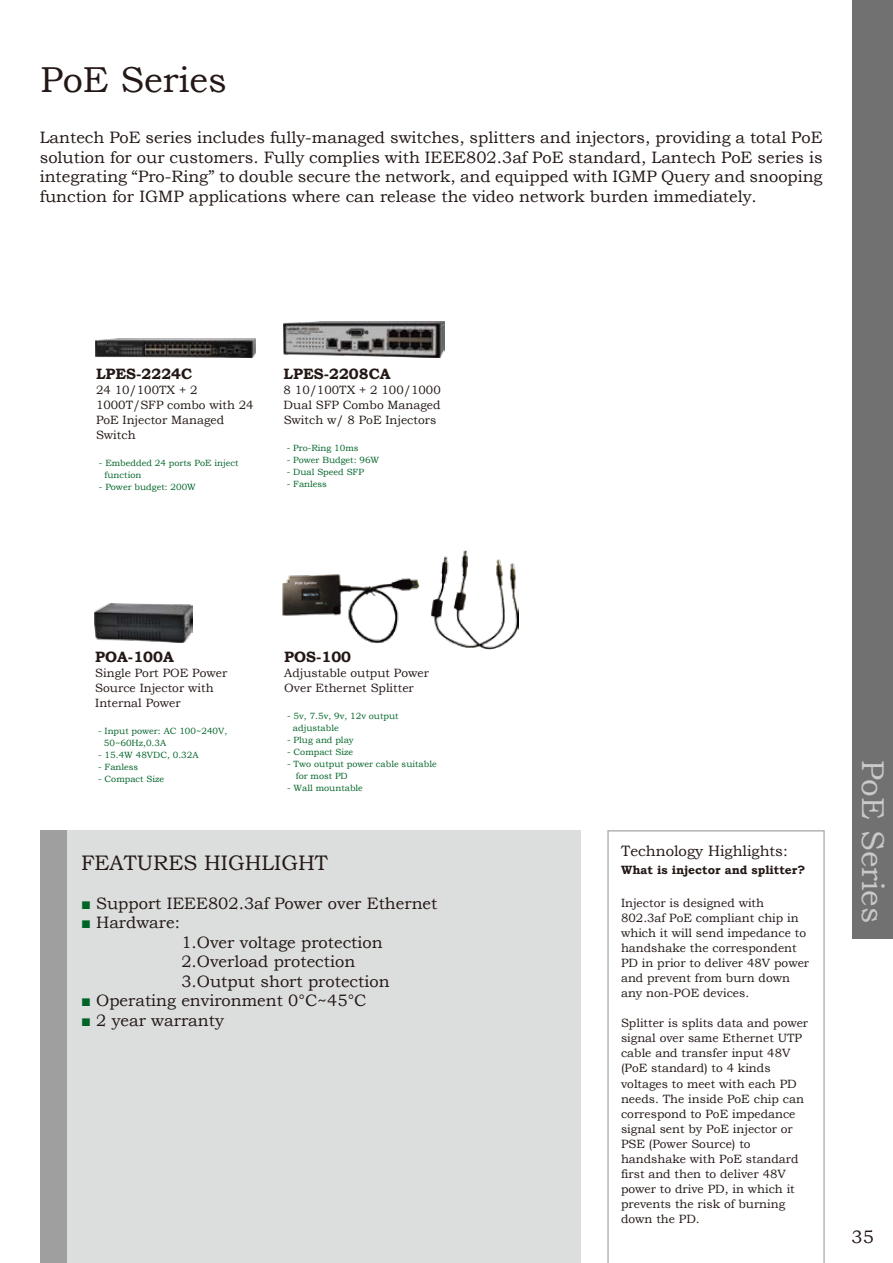
<style>
.page{position:relative;width:893px;height:1263px;background:#fff}
.page>*{position:absolute;margin:0;border:0;box-sizing:border-box;transform-origin:0 0}
.t1{font:36px "Bookman Old Style";color:#231815}
.t2{font:31.5px "Bookman Old Style";color:#c9c9ca}
.t3{font:21px "Bookman Old Style";color:#231815}
.t4{font:18px "Bookman Old Style";color:#231815}
.t5{font:16.5px/19.5px "Bookman Old Style";color:#231815;text-align:justify}
.t6{font:700 15px "Bookman Old Style";color:#231815}
.t7{font:15px "Bookman Old Style";color:#231815}
.t8{font:12px/15px "Bookman Old Style";color:#231815}
.t9{font:700 12px "Bookman Old Style";color:#231815}
.t10{font:9px/12px "Bookman Old Style";color:#006428}
.s1{color:#006428}
</style>
<div class="page">
<div style="left:852px;top:0;width:41px;height:938px;background:#727172"></div>
<div style="left:41px;top:831px;width:27px;height:432px;background:#9f9fa0"></div>
<div style="left:68px;top:831px;width:513px;height:432px;background:#dcdddd"></div>
<svg style="left:607px;top:830px;width:218px;height:433px"></svg>
<img style="left:431px;top:550px;width:87px;height:100px">
<img style="left:96px;top:338px;width:160px;height:19px">
<img style="left:95px;top:604px;width:97px;height:38px">
<img style="left:283px;top:322px;width:162px;height:35px">
<img style="left:282px;top:574px;width:138px;height:70px">
<h1 class="t1" style="left:40px;top:56px;width:188px">PoE Series</h1>
<p class="t5" style="left:40px;top:128px;width:784px">Lantech PoE series includes fully-managed switches, splitters and injectors, providing a total PoE solution for our customers. Fully complies with IEEE802.3af PoE standard, Lantech PoE series is integrating “Pro-Ring” to double secure the network, and equipped with IGMP Query and snooping function for IGMP applications where can release the video network burden immediately.</p>
<p class="t6" style="left:96px;top:363px;width:98px">LPES-2224C</p>
<p class="t8" style="left:96px;top:382px;width:159px">24 10/100TX + 2<br>1000T/SFP combo with 24<br>PoE Injector Managed<br>Switch</p>
<p class="t10" style="left:105px;top:457px;width:135px;text-indent:-6px">- Embedded 24 ports PoE inject function</p>
<p class="t10" style="left:99px;top:481px;width:99px">- Power budget: 200W</p>
<p class="t6" style="left:284px;top:363px;width:109px">LPES-2208CA</p>
<p class="t8" style="left:284px;top:382px;width:159px;text-align:justify">8 10/100TX + 2 100/1000<br>Dual SFP Combo Managed Switch w/ 8 PoE Injectors</p>
<p class="t10" style="left:287px;top:442px;width:73px">- Pro-Ring 10ms</p>
<p class="t10" style="left:287px;top:454px;width:94px">- Power Budget: 96W</p>
<p class="t10" style="left:287px;top:466px;width:79px">- Dual Speed SFP</p>
<p class="t10" style="left:287px;top:478px;width:42px">- Fanless</p>
<p class="t6" style="left:95px;top:646px;width:80px">POA-100A</p>
<p class="t8" style="left:95px;top:666px;width:133px">Single Port POE Power<br>Source Injector with<br>Internal Power</p>
<p class="t10" style="left:104px;top:725px;width:125px;text-indent:-6px">- Input power: AC 100~240V,<br>50~60Hz,0.3A</p>
<p class="t10" style="left:98px;top:749px;width:102px">- 15.4W 48VDC, 0.32A</p>
<p class="t10" style="left:98px;top:761px;width:42px">- Fanless</p>
<p class="t10" style="left:98px;top:773px;width:68px">- Compact Size</p>
<p class="t6" style="left:284px;top:646px;width:68px">POS-100</p>
<p class="t8" style="left:284px;top:666px;width:146px">Adjustable output Power<br>Over Ethernet Splitter</p>
<p class="t10" style="left:293px;top:710px;width:107px;text-indent:-6px">- 5v, 7.5v, 9v, 12v output adjustable</p>
<p class="t10" style="left:287px;top:734px;width:68px">- Plug and play</p>
<p class="t10" style="left:287px;top:746px;width:68px">- Compact Size</p>
<p class="t10" style="left:296px;top:758px;width:142px;text-indent:-9px">- Two output power cable suitable for most PD</p>
<p class="t10" style="left:287px;top:782px;width:77px">- Wall mountable</p>
<h3 class="t3" style="left:81px;top:849px;width:248px">FEATURES HIGHLIGHT</h3>
<h3 class="t5" style="left:81px;top:893px;width:358px"><span class="s1">■</span> Support IEEE802.3af Power over Ethernet</h3>
<h3 class="t5" style="left:81px;top:913px;width:100px"><span class="s1">■</span> Hardware:</h3>
<h3 class="t5" style="left:181px;top:932px;width:210px;text-align:left">1.Over voltage protection<br>2.Overload protection<br>3.Output short protection</h3>
<h3 class="t5" style="left:81px;top:991px;width:287px"><span class="s1">■</span> Operating environment 0°C~45°C</h3>
<h3 class="t5" style="left:81px;top:1010px;width:144px"><span class="s1">■</span> 2 year warranty</h3>
<p class="t7" style="left:621px;top:841px;width:168px">Technology Highlights:</p>
<p class="t9" style="left:621px;top:862px;width:186px">What is injector and splitter?</p>
<p class="t8" style="left:621px;top:896px;width:190px">Injector is designed with<br>802.3af PoE compliant chip in which it will send impedance to handshake the correspondent<br>PD in prior to deliver 48V power and prevent from burn down any non-POE devices.</p>
<p class="t8" style="left:621px;top:1016px;width:189px">Splitter is splits data and power signal over same Ethernet UTP cable and transfer input 48V (PoE standard) to 4 kinds voltages to meet with each PD needs. The inside PoE chip can correspond to PoE impedance signal sent by PoE injector or<br>PSE (Power Source) to handshake with PoE standard first and then to deliver 48V power to drive PD, in which it prevents the risk of burning down the PD.</p>
<h2 class="t2" style="left:893px;top:760px;width:165px;rotate:90deg">PoE Series</h2>
<h3 class="t4" style="left:852px;top:1225px;width:24px">35</h3>
</div>
